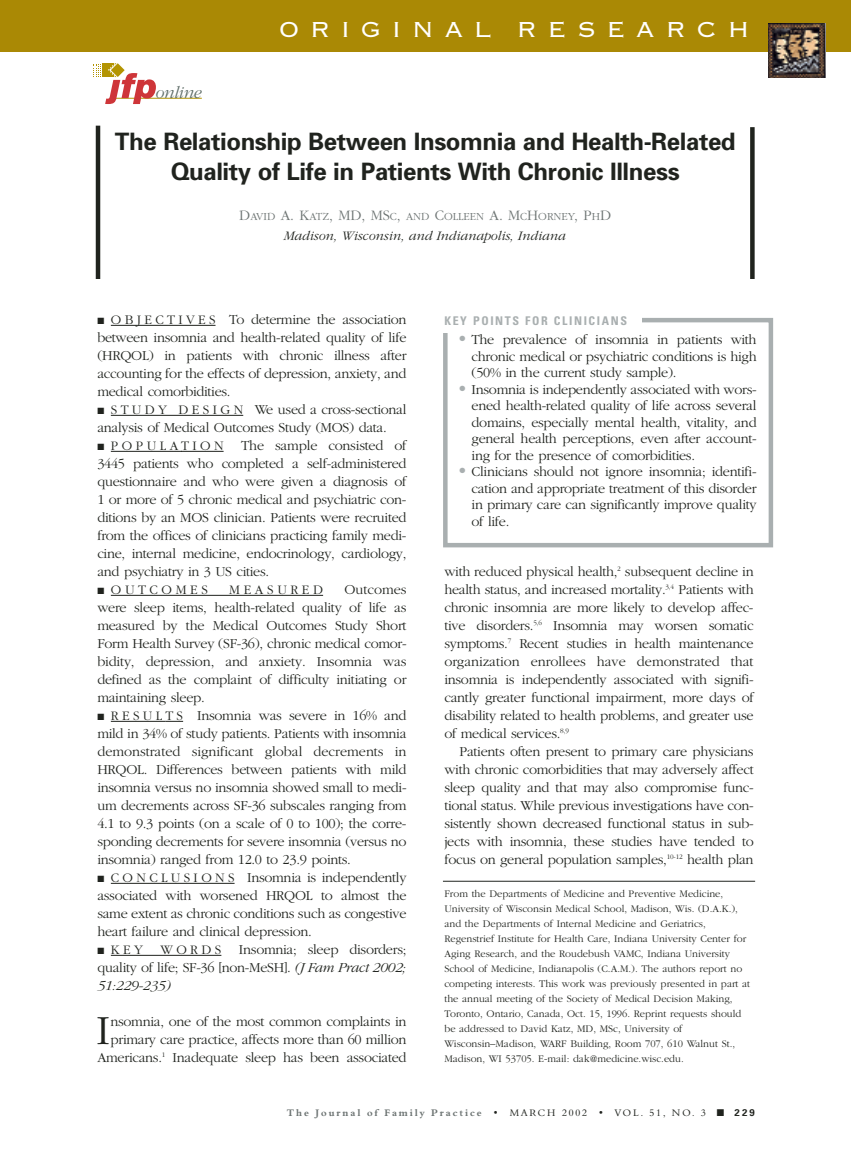
<style>
.page{position:relative;width:851px;height:1161px;background:#fff}
.page>*{position:absolute;margin:0;border:0;box-sizing:border-box;transform-origin:0 0}
.t1{font:300 43.2px "Garamond";color:#20231e}
.t2{font:28.5px "Copperplate Thirty Two BC";letter-spacing:.365em;color:#fff}
.t3{font:700 24px/30px "Univers";letter-spacing:-.015em;color:#20231e;text-align:center}
.t4{font:italic 300 17.55px "Garamond";letter-spacing:-.02em;color:#5e6c67}
.t5{font:300 14.25px/18px "Garamond";letter-spacing:-.02em;color:#20231e;text-align:justify}
.t6{font:italic 300 13.5px "Garamond";color:#20231e}
.t7{font:300 13.5px "Garamond";letter-spacing:.27em;color:#20231e}
.t8{font:700 condensed 12px "Univers";letter-spacing:.135em;color:#a9afb0}
.t9{font:300 11.25px "Garamond";color:#6c7372}
.t10{font:300 10.5px/15px "Garamond";color:#20231e}
.t11{font:9.75px "Aldine 401 BT Bold A";letter-spacing:.2em;color:#6c7372}
.s1{font-size:15px}
.s2{font-size:13.5px}
.s3{font-style:italic}
.s4{font-family:"Aldine 401 BT Roman A";color:#20231e}
.s5{color:#20231e}
.s6{font-family:"Univers";font-weight:700;color:#20231e}
</style>
<div class="page">
<hr style="left:111px;top:325px;width:104px;height:1px;background:#20231e">
<hr style="left:111px;top:415px;width:132px;height:1px;background:#20231e">
<hr style="left:111px;top:451px;width:71px;height:1px;background:#20231e">
<hr style="left:181px;top:451px;width:42px;height:1px;background:#20231e">
<hr style="left:111px;top:595px;width:212px;height:1px;background:#20231e">
<hr style="left:111px;top:721px;width:54px;height:1px;background:#20231e">
<svg style="left:165px;top:721px;width:18px;height:1px"></svg>
<hr style="left:111px;top:883px;width:123px;height:1px;background:#20231e">
<hr style="left:111px;top:955px;width:110px;height:1px;background:#20231e">
<div style="left:0;top:0;width:850px;height:52px;background:#aa8905"></div>
<hr style="left:96px;top:126px;width:4px;height:153px;background:#20231e">
<svg style="left:750px;top:127px;width:4px;height:152px"></svg>
<img style="left:768px;top:23px;width:57px;height:55px">
<div style="left:443px;top:318px;width:330px;height:229px;border:4px solid #a9afb0"></div>
<div style="left:443px;top:308px;width:198px;height:25px;background:#fff"></div>
<hr style="left:443px;top:881px;width:312px;height:1px;background:#20231e">
<hr style="left:115px;top:98px;width:87px;height:1px;background:#b39402">
<svg style="left:96px;top:63px;width:60px;height:41px"></svg>
<p class="t4" style="left:155px;top:86px;width:48px">online</p>
<h2 class="t2" style="left:279px;top:11px;width:472px">ORIGINAL RESEARCH</h2>
<h3 class="t3" style="left:115px;top:128px;width:622px">The Relationship Between Insomnia and Health-Related<br>Quality of Life in Patients With Chronic Illness</h3>
<p class="t9" style="left:239px;top:212px;width:373px"><span class="s1">D</span>AVID <span class="s1">A. K</span>ATZ<span class="s1">, MD, MS</span>C<span class="s1">,</span> AND <span class="s1">C</span>OLLEEN <span class="s1">A. M</span>C<span class="s1">H</span>ORNEY<span class="s1">, P</span>H<span class="s1">D</span></p>
<p class="t6" style="left:284px;top:230px;width:283px">Madison, Wisconsin, and Indianapolis, Indiana</p>
<p class="t5" style="left:97px;top:312px;width:311px">■ <span class="s2">O B J E C T I V E S</span> To determine the association between insomnia and health-related quality of life (HRQOL) in patients with chronic illness after accounting for the effects of depression, anxiety, and medical comorbidities.</p>
<p class="t5" style="left:97px;top:402px;width:311px">■ <span class="s2">S T U D Y D E S I G N</span> We used a cross-sectional analysis of Medical Outcomes Study (MOS) data.</p>
<p class="t5" style="left:97px;top:438px;width:311px">■ <span class="s2">P O P U L A T I O N</span> The sample consisted of 3445 patients who completed a self-administered questionnaire and who were given a diagnosis of 1 or more of 5 chronic medical and psychiatric con&shy;ditions by an MOS clinician. Patients were recruited from the offices of clinicians practicing family medi&shy;cine, internal medicine, endocrinology, cardiology, and psychiatry in 3 US cities.</p>
<p class="t7" style="left:97px;top:584px;width:112px">■ OUTCOMES</p>
<p class="t7" style="left:229px;top:584px;width:95px">MEASURED</p>
<p class="t5" style="left:97px;top:582px;width:311px;text-indent:247px">Outcomes were sleep items, health-related quality of life as measured by the Medical Outcomes Study Short Form Health Survey (SF-36), chronic medical comor&shy;bidity, depression, and anxiety. Insomnia was defined as the complaint of difficulty initiating or maintaining sleep.</p>
<p class="t5" style="left:97px;top:708px;width:311px">■ <span class="s2">R E S U L T S</span> Insomnia was severe in 16% and mild in 34% of study patients. Patients with insomnia demonstrated significant global decrements in HRQOL. Differences between patients with mild insomnia versus no insomnia showed small to medi&shy;um decrements across SF-36 subscales ranging from 4.1 to 9.3 points (on a scale of 0 to 100); the corre&shy;sponding decrements for severe insomnia (versus no insomnia) ranged from 12.0 to 23.9 points.</p>
<p class="t5" style="left:97px;top:870px;width:310px">■ <span class="s2">C O N C L U S I O N S</span> Insomnia is independently associated with worsened HRQOL to almost the same extent as chronic conditions such as congestive heart failure and clinical depression.</p>
<p class="t7" style="left:97px;top:944px;width:47px">■ KEY</p>
<p class="t5" style="left:97px;top:942px;width:311px;text-indent:63px"><span class="s2">W O R D S</span> Insomnia; sleep disorders; quality of life; SF-36 [non-MeSH]. <span class="s3">(J Fam Pract 2002; 51:229-235)</span></p>
<h1 class="t1" style="left:97px;top:1014px;width:15px">I</h1>
<p class="t5" style="left:97px;top:1014px;width:311px;text-align:right">nsomnia, one of the most common complaints in primary care practice, affects more than 60 million<br>Americans.<sup>1</sup> Inadequate sleep has been associated</p>
<p class="t8" style="left:444px;top:316px;width:184px">KEY POINTS FOR CLINICIANS</p>
<p class="t5" style="left:471px;top:333px;width:286px;line-height:16.5px;text-indent:-12px"><sup>●</sup> The prevalence of insomnia in patients with chronic medical or psychiatric conditions is high (50% in the current study sample).</p>
<p class="t5" style="left:471px;top:382px;width:286px;line-height:16.5px;text-indent:-12px"><sup>●</sup> Insomnia is independently associated with wors&shy;ened health-related quality of life across several domains, especially mental health, vitality, and general health perceptions, even after account&shy;ing for the presence of comorbidities.</p>
<p class="t5" style="left:471px;top:465px;width:286px;line-height:16.5px;text-indent:-12px"><sup>●</sup> Clinicians should not ignore insomnia; identifi&shy;cation and appropriate treatment of this disorder in primary care can significantly improve quality of life.</p>
<p class="t5" style="left:444px;top:564px;width:311px">with reduced physical health,<sup>2</sup> subsequent decline in health status, and increased mortality.<sup>3,4</sup> Patients with chronic insomnia are more likely to develop affec&shy;tive disorders.<sup>5,6</sup> Insomnia may worsen somatic symptoms.<sup>7</sup> Recent studies in health maintenance organization enrollees have demonstrated that insomnia is independently associated with signifi&shy;cantly greater functional impairment, more days of disability related to health problems, and greater use of medical services.<sup>8,9</sup></p>
<p class="t5" style="left:444px;top:744px;width:311px;text-indent:15px">Patients often present to primary care physicians with chronic comorbidities that may adversely affect sleep quality and that may also compromise func&shy;tional status. While previous investigations have con&shy;sistently shown decreased functional status in sub&shy;jects with insomnia, these studies have tended to focus on general population samples,<sup>10-12</sup> health plan</p>
<p class="t10" style="left:444px;top:887px;width:307px">From the Departments of Medicine and Preventive Medicine, University of Wisconsin Medical School, Madison, Wis. (D.A.K.), and the Departments of Internal Medicine and Geriatrics, Regenstrief Institute for Health Care, Indiana University Center for Aging Research, and the Roudebush VAMC, Indiana University School of Medicine, Indianapolis (C.A.M.). The authors report no competing interests. This work was previously presented in part at the annual meeting of the Society of Medical Decision Making, Toronto, Ontario, Canada, Oct. 15, 1996. Reprint requests should be addressed to David Katz, MD, MSc, University of Wisconsin–Madison, WARF Building, Room 707, 610 Walnut St., Madison, WI 53705. E-mail: dak@medicine.wisc.edu.</p>
<p class="t11" style="left:287px;top:1109px;width:469px">The Journal of Family Practice <span class="s4">• MARCH 2002 • VOL. 51, NO. 3</span> <span class="s5">■</span> <span class="s6">229</span></p>
</div>
